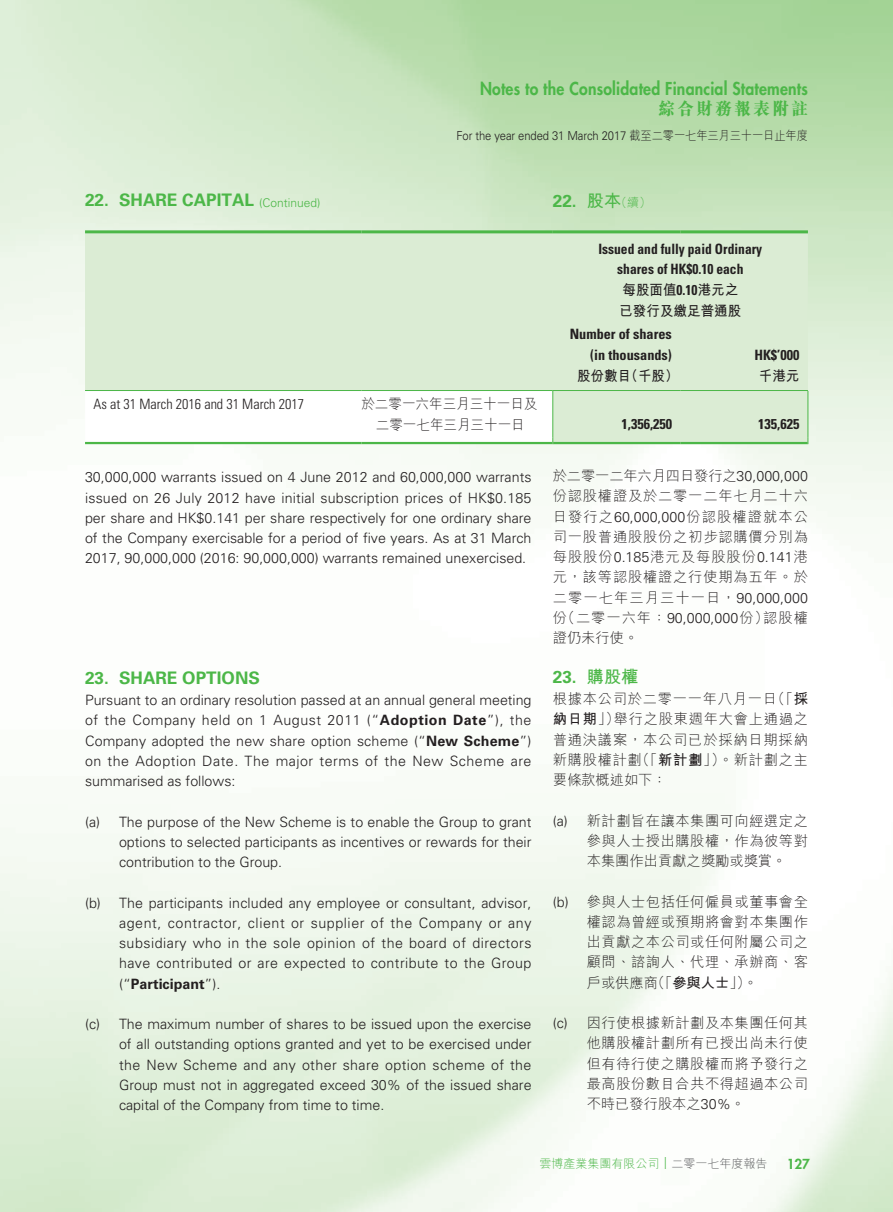
<style>
.page{position:relative;width:893px;height:1212px;background:#fff}
.page>*{position:absolute;margin:0;border:0;box-sizing:border-box;transform-origin:0 0}
.t1{font:800 17.4px/20.2px "Futura Std";letter-spacing:.015em;color:#4cb748;text-align:right;scale:.91 1}
.t2{font:700 17.25px "Univers LT Std";color:#4cb748}
.t3{font:300 14.25px/20.2px "Univers LT Std";color:#231f20;text-align:justify}
.t4{font:14.25px/20.2px "M Hei HK Light E Ten B5 H";letter-spacing:.035em;color:#231f20;text-align:justify}
.t5{font:700 condensed 14.25px/20.4px "Univers LT Std";color:#231f20;text-align:center;scale:.95 1}
.t6{font:700 condensed 14.25px/20.2px "Univers LT Std";color:#231f20;text-align:right}
.t7{font:300 condensed 14.25px "Univers LT Std";color:#231f20}
.t8{font:14.25px/20.2px "M Hei HK Light E Ten B5 H";color:#231f20;text-align:center;scale:.95 1}
.t9{font:14.25px "M Hei HK Bold E Ten B5 H";color:#231f20;scale:.95 1}
.t10{font:800 13.5px "Futura Std";color:#4cb748}
.t11{font:300 12.3px "Univers LT Std";letter-spacing:-.01em;color:#231f20;scale:.91 1}
.t12{font:12px "M Hei HK Light E Ten B5 H";color:#4cb748}
.s1{font-family:"M Sung HK Xbold E Ten B5 H";font-weight:400}
.s2{font-weight:300;font-size:12px}
.s3{font-family:"M Hei HK Light E Ten B5 H";font-weight:400}
.s4{font-family:"M Hei HK Bold E Ten B5 H";font-weight:400}
.s5{font-family:"M Hei HK Light E Ten B5 H";font-weight:400;font-size:12px}
.s6{font-family:"M Hei HK Bold E Ten B5 H";font-weight:400;font-stretch:normal}
.s7{font-weight:700}
.s8{font-family:"Univers LT Std";font-weight:300}
.s9{font-family:"M Hei HK Bold E Ten B5 H"}
.s10{color:#58595b}
</style>
<div class="page">
<div style="left:85px;top:233px;width:723px;height:209px;background:#dbecd4"></div>
<hr style="left:807px;top:391px;width:1px;height:47px;background:#4cb748">
<svg style="left:85px;top:391px;width:468px;height:53px"></svg>
<hr style="left:85px;top:230px;width:276px;height:3px;background:#4cb748">
<hr style="left:361px;top:230px;width:192px;height:3px;background:#4cb748">
<hr style="left:553px;top:230px;width:127px;height:3px;background:#4cb748">
<hr style="left:680px;top:230px;width:128px;height:3px;background:#4cb748">
<hr style="left:85px;top:390px;width:276px;height:1px;background:#4cb748">
<hr style="left:361px;top:390px;width:192px;height:1px;background:#4cb748">
<hr style="left:553px;top:390px;width:127px;height:1px;background:#4cb748">
<hr style="left:680px;top:390px;width:128px;height:1px;background:#4cb748">
<hr style="left:85px;top:442px;width:276px;height:2px;background:#4cb748">
<hr style="left:361px;top:442px;width:191px;height:2px;background:#4cb748">
<hr style="left:553px;top:442px;width:127px;height:2px;background:#4cb748">
<hr style="left:680px;top:442px;width:127px;height:2px;background:#4cb748">
<p class="t1" style="left:480px;top:81px;width:362px">Notes to the Consolidated Financial Statements<span class="s1">綜合財務報表附註</span></p>
<p class="t2" style="left:85px;top:193px;width:237px">22. SHARE CAPITAL <span class="s2">(Continued)</span></p>
<p class="t11" style="left:456px;top:131px;width:388px">For the year ended 31 March 2017 <span class="s3">截至二零一七年三月三十一日止年度</span></p>
<p class="t2" style="left:553px;top:194px;width:100px">22. <span class="s4">股本</span><span class="s5">（續）</span></p>
<p class="t5" style="left:598px;top:240px;width:174px">Issued and fully paid Ordinary shares of HK$0.10 each<br><span class="s6">每股面值</span>0.10<span class="s6">港元之<br>已發行及繳足普通股</span></p>
<p class="t6" style="left:570px;top:326px;width:104px">Number of shares (in thousands)</p>
<p class="t6" style="left:754px;top:346px;width:47px">HK$’000</p>
<p class="t9" style="left:577px;top:370px;width:108px">股份數目（千股）</p>
<p class="t9" style="left:759px;top:370px;width:44px">千港元</p>
<p class="t7" style="left:94px;top:398px;width:212px">As at 31 March 2016 and 31 March 2017</p>
<p class="t8" style="left:361px;top:396px;width:187px">於二零一六年三月三十一日及二零一七年三月三十一日</p>
<p class="t3" style="left:85px;top:469px;width:448px">30,000,000 warrants issued on 4 June 2012 and 60,000,000 warrants issued on 26 July 2012 have initial subscription prices of HK$0.185 per share and HK$0.141 per share respectively for one ordinary share of the Company exercisable for a period of five years. As at 31 March 2017, 90,000,000 (2016: 90,000,000) warrants remained unexercised.</p>
<p class="t2" style="left:85px;top:671px;width:176px">23. SHARE OPTIONS</p>
<p class="t3" style="left:85px;top:691px;width:448px">Pursuant to an ordinary resolution passed at an annual general meeting of the Company held on 1 August 2011 (“<span class="s7">Adoption Date</span>”), the Company adopted the new share option scheme (“<span class="s7">New Scheme</span>”) on the Adoption Date. The major terms of the New Scheme are summarised as follows:</p>
<p class="t3" style="left:119px;top:813px;width:414px;text-indent:-34px">(a) The purpose of the New Scheme is to enable the Group to grant options to selected participants as incentives or rewards for their contribution to the Group.</p>
<p class="t3" style="left:119px;top:894px;width:414px;text-indent:-34px">(b) The participants included any employee or consultant, advisor, agent, contractor, client or supplier of the Company or any subsidiary who in the sole opinion of the board of directors have contributed or are expected to contribute to the Group (“<span class="s7">Participant</span>”).</p>
<p class="t3" style="left:119px;top:1015px;width:414px;text-indent:-34px">(c) The maximum number of shares to be issued upon the exercise of all outstanding options granted and yet to be exercised under the New Scheme and any other share option scheme of the Group must not in aggregated exceed 30% of the issued share capital of the Company from time to time.</p>
<p class="t6" style="left:622px;top:415px;width:52px">1,356,250</p>
<p class="t6" style="left:758px;top:415px;width:43px">135,625</p>
<p class="t4" style="left:553px;top:468px;width:257px">於二零一二年六月四日發行之<span class="s8">30,000,000</span>份認股權證及於二零一二年七月二十六日發行之<span class="s8">60,000,000</span>份認股權證就本公司一股普通股股份之初步認購價分別為每股股份<span class="s8">0.185</span>港元及每股股份<span class="s8">0.141</span>港元，該等認股權證之行使期為五年。於二零一七年三月三十一日，<span class="s8">90,000,000</span>份（二零一六年：<span class="s8">90,000,000</span>份）認股權證仍未行使。</p>
<p class="t2" style="left:553px;top:671px;width:87px">23. <span class="s4">購股權</span></p>
<p class="t4" style="left:553px;top:690px;width:257px">根據本公司於二零一一年八月一日（「<span class="s9">採納日期</span>」）舉行之股東週年大會上通過之普通決議案，本公司已於採納日期採納新購股權計劃（「<span class="s9">新計劃</span>」）。新計劃之主要條款概述如下：</p>
<p class="t4" style="left:587px;top:812px;width:223px;text-indent:-34px"><span class="s8">(a)</span> 新計劃旨在讓本集團可向經選定之參與人士授出購股權，作為彼等對本集團作出貢獻之獎勵或獎賞。</p>
<p class="t4" style="left:587px;top:893px;width:223px;text-indent:-34px"><span class="s8">(b)</span> 參與人士包括任何僱員或董事會全權認為曾經或預期將會對本集團作出貢獻之本公司或任何附屬公司之顧問、諮詢人、代理、承辦商、客戶或供應商（「<span class="s9">參與人士</span>」）。</p>
<p class="t4" style="left:587px;top:1014px;width:223px;text-indent:-34px"><span class="s8">(c)</span> 因行使根據新計劃及本集團任何其他購股權計劃所有已授出尚未行使但有待行使之購股權而將予發行之最高股份數目合共不得超過本公司不時已發行股本之<span class="s8">30%</span>。</p>
<p class="t12" style="left:540px;top:1159px;width:229px">雲博產業集團有限公司 <sup>|</sup> <span class="s10">二零一七年度報告</span></p>
<p class="t10" style="left:787px;top:1156px;width:25px">127</p>
</div>
